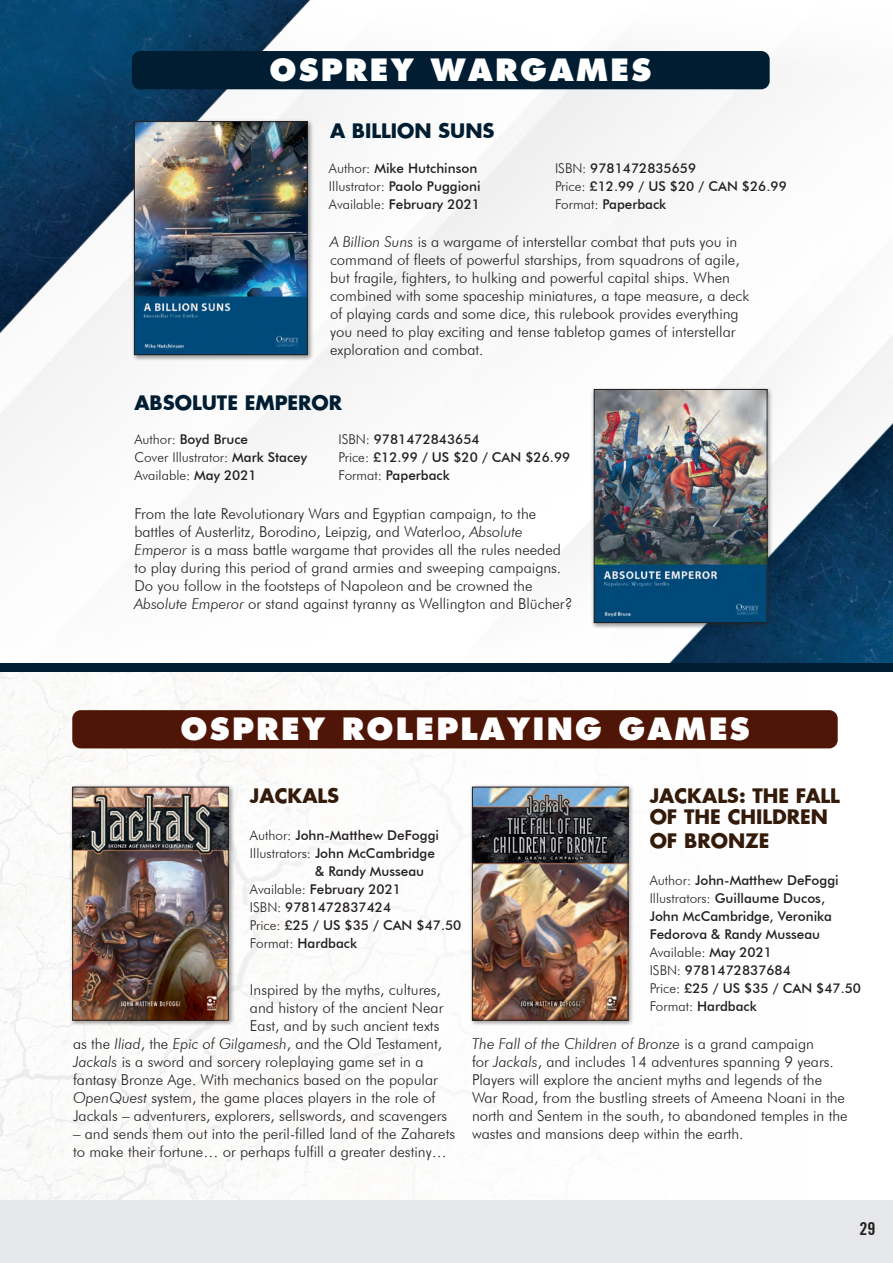
<style>
.page{position:relative;width:893px;height:1263px;background:#fff}
.page>*{position:absolute;margin:0;border:0;box-sizing:border-box;transform-origin:0 0}
.t1{font:800 30px "Futura";letter-spacing:.075em;color:#fff}
.t2{font:700 19.5px/21px "Futura";color:#331a09}
.t3{font:700 19.5px "Futura";color:#001d32}
.t4{font:700 condensed 18px "Trade Gothic No.20";color:#231f20}
.t5{font:300 15px/18px "Futura BT";color:#231f20}
.t6{font:500 13.5px/18px "Futura BT";color:#231f20}
.t7{font:300 13.5px/18px "Futura BT";color:#231f20}
.s1{font-weight:300}
.s2{font-style:italic}
.s3{font-weight:500}
</style>
<div class="page">
<div style="left:0;top:1199px;width:893px;height:64px;background:#e6e7e9"></div>
<img style="left:1px;top:728px;width:837px;height:471px">
<img style="left:1px;top:51px;width:892px;height:676px">
<img style="left:1px;top:0;width:354px;height:381px">
<img style="left:0;top:0;width:1px;height:1199px">
<div style="left:131px;top:118px;width:183px;height:243px;background:#231f20;opacity:.5"></div>
<img style="left:136px;top:123px;width:170px;height:230px">
<div style="left:134px;top:121px;width:174px;height:234px;border:1px solid #231f20"></div>
<div style="left:591px;top:386px;width:183px;height:243px;background:#231f20;opacity:.5"></div>
<img style="left:596px;top:391px;width:169px;height:230px">
<div style="left:594px;top:389px;width:173px;height:234px;border:1px solid #231f20"></div>
<div style="left:132px;top:51px;width:638px;height:38px;background:#001d32;border-radius:9px"></div>
<div style="left:0;top:663px;width:893px;height:9px;background:#001d32"></div>
<div style="left:69px;top:783px;width:166px;height:243px;background:#231f20;opacity:.5"></div>
<img style="left:74px;top:789px;width:153px;height:229px">
<div style="left:72px;top:787px;width:157px;height:233px;border:1px solid #231f20"></div>
<div style="left:469px;top:783px;width:166px;height:243px;background:#231f20;opacity:.5"></div>
<img style="left:474px;top:789px;width:152px;height:229px">
<div style="left:472px;top:787px;width:156px;height:233px;border:1px solid #231f20"></div>
<div style="left:72px;top:710px;width:766px;height:38px;background:#4f1607;border-radius:9px"></div>
<h1 class="t1" style="left:269px;top:51px;width:384px">OSPREY WARGAMES</h1>
<h2 class="t3" style="left:330px;top:117px;width:166px">A BILLION SUNS</h2>
<p class="t6" style="left:329px;top:159px;width:153px"><span class="s1">Author:</span> Mike Hutchinson<br><span class="s1">Illustrator:</span> Paolo Puggioni<br><span class="s1">Available:</span> February 2021</p>
<p class="t6" style="left:555px;top:159px;width:233px"><span class="s1">ISBN:</span> 9781472835659<br><span class="s1">Price:</span> £12.99 / US $20 / CAN $26.99<br><span class="s1">Format:</span> Paperback</p>
<p class="t5" style="left:330px;top:233px;width:421px"><span class="s2">A Billion Suns</span> is a wargame of interstellar combat that puts you in command of fleets of powerful starships, from squadrons of agile, but fragile, fighters, to hulking and powerful capital ships. When combined with some spaceship miniatures, a tape measure, a deck of playing cards and some dice, this rulebook provides everything you need to play exciting and tense tabletop games of interstellar exploration and combat.</p>
<h2 class="t3" style="left:134px;top:389px;width:209px">ABSOLUTE EMPEROR</h2>
<p class="t7" style="left:134px;top:430px;width:174px">Author: <span class="s3">Boyd Bruce<br></span>Cover Illustrator: <span class="s3">Mark Stacey<br></span>Available: <span class="s3">May 2021</span></p>
<p class="t6" style="left:338px;top:430px;width:143px"><span class="s1">ISBN:</span> 9781472843654</p>
<p class="t5" style="left:134px;top:505px;width:439px">From the late Revolutionary Wars and Egyptian campaign, to the battles of Austerlitz, Borodino, Leipzig, and Waterloo, <span class="s2">Absolute Emperor</span> is a mass battle wargame that provides all the rules needed to play during this period of grand armies and sweeping campaigns.<br>Do you follow in the footsteps of Napoleon and be crowned the <span class="s2">Absolute Emperor</span> or stand against tyranny as Wellington and Blücher?</p>
<p class="t6" style="left:338px;top:448px;width:233px"><span class="s1">Price:</span> £12.99 / US $20 / CAN $26.99<br><span class="s1">Format:</span> Paperback</p>
<h1 class="t1" style="left:181px;top:710px;width:571px">OSPREY ROLEPLAYING GAMES</h1>
<h2 class="t2" style="left:250px;top:785px;width:91px">JACKALS</h2>
<p class="t6" style="left:250px;top:826px;width:191px"><span class="s1">Author:</span> John-Matthew DeFoggi</p>
<p class="t6" style="left:250px;top:844px;width:186px"><span class="s1">Illustrators:</span> John McCambridge</p>
<p class="t6" style="left:315px;top:862px;width:110px">&amp; Randy Musseau</p>
<p class="t6" style="left:250px;top:880px;width:153px"><span class="s1">Available:</span> February 2021</p>
<p class="t6" style="left:250px;top:898px;width:143px"><span class="s1">ISBN:</span> 9781472837424</p>
<p class="t6" style="left:250px;top:916px;width:213px"><span class="s1">Price:</span> £25 / US $35 / CAN $47.50</p>
<p class="t6" style="left:250px;top:934px;width:109px"><span class="s1">Format:</span> Hardback</p>
<p class="t5" style="left:250px;top:980px;width:192px">Inspired by the myths, cultures,</p>
<p class="t5" style="left:250px;top:998px;width:195px">and history of the ancient Near</p>
<p class="t5" style="left:250px;top:1016px;width:191px">East, and by such ancient texts</p>
<p class="t5" style="left:73px;top:1034px;width:371px">as the <span class="s2">Iliad</span>, the <span class="s2">Epic of Gilgamesh</span>, and the Old Testament,</p>
<p class="t5" style="left:73px;top:1052px;width:352px"><span class="s2">Jackals</span> is a sword and sorcery roleplaying game set in a</p>
<p class="t5" style="left:73px;top:1070px;width:366px">fantasy Bronze Age. With mechanics based on the popular</p>
<p class="t5" style="left:73px;top:1088px;width:364px"><span class="s2">OpenQuest</span> system, the game places players in the role of</p>
<p class="t5" style="left:73px;top:1106px;width:376px">Jackals – adventurers, explorers, sellswords, and scavengers</p>
<p class="t5" style="left:73px;top:1124px;width:384px">– and sends them out into the peril-filled land of the Zaharets to make their fortune… or perhaps fulfill a greater destiny…</p>
<h2 class="t2" style="left:650px;top:785px;width:192px">JACKALS: THE FALL<br>OF THE CHILDREN</h2>
<h2 class="t2" style="left:650px;top:830px;width:122px">OF BRONZE</h2>
<p class="t6" style="left:650px;top:871px;width:213px"><span class="s1">Author:</span> John-Matthew DeFoggi<br><span class="s1">Illustrators:</span> Guillaume Ducos,<br>John McCambridge, Veronika<br>Fedorova &amp; Randy Musseau<br><span class="s1">Available:</span> May 2021<br><span class="s1">ISBN:</span> 9781472837684<br><span class="s1">Price:</span> £25 / US $35 / CAN $47.50<br><span class="s1">Format:</span> Hardback</p>
<p class="t5" style="left:472px;top:1034px;width:377px"><span class="s2">The Fall of the Children of Bronze</span> is a grand campaign<br>for <span class="s2">Jackals</span>, and includes 14 adventures spanning 9 years.<br>Players will explore the ancient myths and legends of the War Road, from the bustling streets of Ameena Noani in the north and Sentem in the south, to abandoned temples in the wastes and mansions deep within the earth.</p>
<p class="t4" style="left:859px;top:1217px;width:17px">29</p>
</div>
